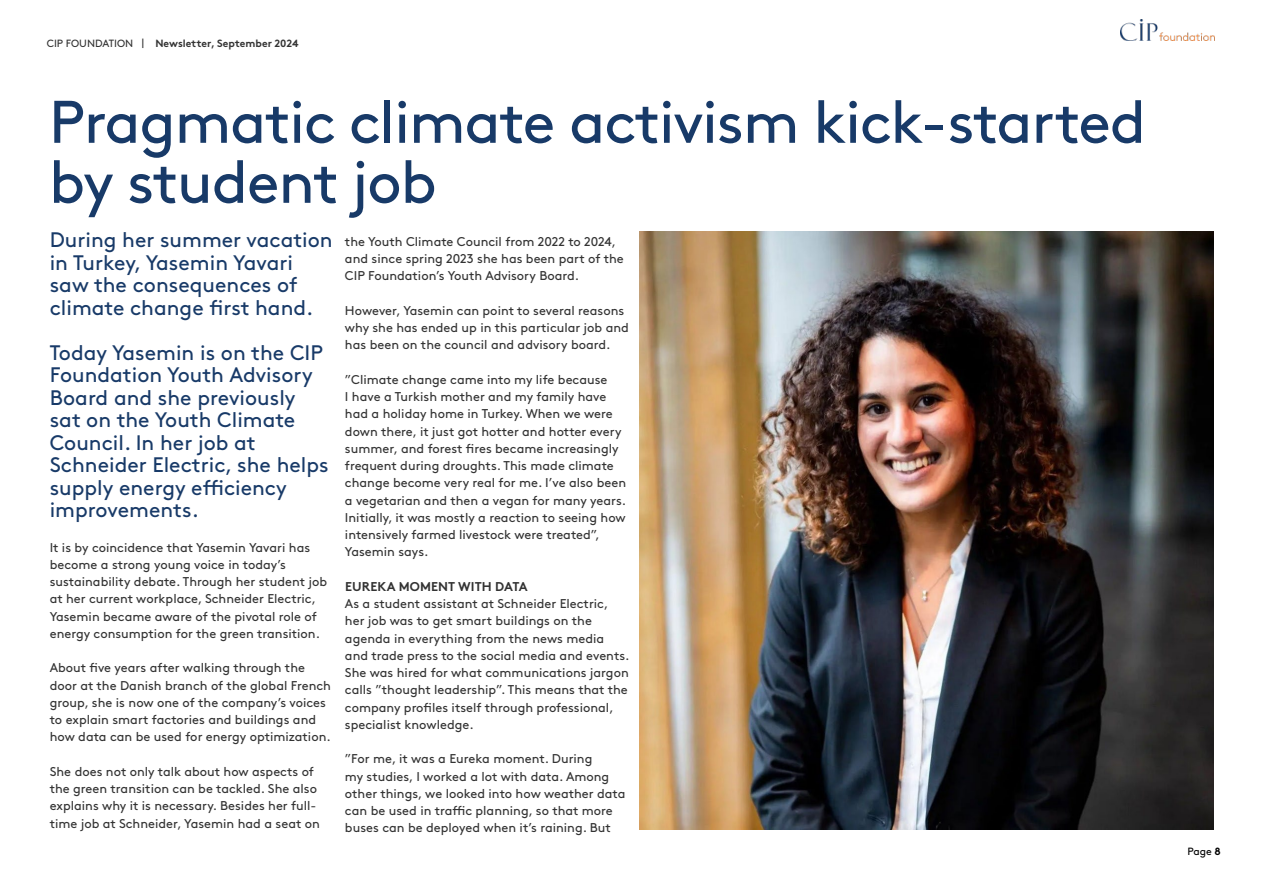
<style>
.page{position:relative;width:1263px;height:893px;background:#fff}
.page>*{position:absolute;margin:0;border:0;box-sizing:border-box;transform-origin:0 0}
.t1{font:60px/60px "Brown";letter-spacing:-.02em;color:#183a68}
.t2{font:21px/22.5px "Brown";color:#183a68}
.t3{font:12.75px/17.2px "Brown";color:#333}
.t4{font:700 12.75px "Brown";letter-spacing:.005em;color:#333}
.t5{font:700 10.5px "Brown";color:#333}
.t6{font:10.5px "Brown";color:#000}
.s1{font-weight:400}
.s2{font-weight:700}
</style>
<div class="page">
<img style="left:639px;top:231px;width:575px;height:598px">
<img style="left:1120px;top:20px;width:94px;height:21px">
<p class="t5" style="left:47px;top:35px;width:253px"><span class="s1">CIP FOUNDATION |</span> Newsletter, September 2024</p>
<h1 class="t1" style="left:49px;top:87px;width:1099px">Pragmatic climate activism kick-started by student job</h1>
<h2 class="t2" style="left:50px;top:227px;width:284px">During her summer vacation in Turkey, Yasemin Yavari saw the consequences of climate change first hand.</h2>
<h2 class="t2" style="left:50px;top:339px;width:281px">Today Yasemin is on the CIP<br>Foundation Youth Advisory<br>Board and she previously sat on the Youth Climate<br>Council. In her job at<br>Schneider Electric, she helps supply energy efficiency improvements.</h2>
<p class="t3" style="left:50px;top:537px;width:279px">It is by coincidence that Yasemin Yavari has become a strong young voice in today’s sustainability debate. Through her student job at her current workplace, Schneider Electric, Yasemin became aware of the pivotal role of energy consumption for the green transition.</p>
<p class="t3" style="left:50px;top:658px;width:283px">About five years after walking through the door at the Danish branch of the global French group, she is now one of the company’s voices to explain smart factories and buildings and how data can be used for energy optimization.</p>
<p class="t3" style="left:50px;top:762px;width:272px">She does not only talk about how aspects of the green transition can be tackled. She also explains why it is necessary. Besides her full&shy;time job at Schneider, Yasemin had a seat on</p>
<p class="t3" style="left:345px;top:232px;width:280px">the Youth Climate Council from 2022 to 2024, and since spring 2023 she has been part of the<br>CIP Foundation’s Youth Advisory Board.</p>
<p class="t3" style="left:345px;top:301px;width:285px">However, Yasemin can point to several reasons why she has ended up in this particular job and has been on the council and advisory board.</p>
<p class="t3" style="left:345px;top:370px;width:283px">”Climate change came into my life because<br>I have a Turkish mother and my family have had a holiday home in Turkey. When we were down there, it just got hotter and hotter every summer, and forest fires became increasingly frequent during droughts. This made climate change become very real for me. I’ve also been a vegetarian and then a vegan for many years.<br>Initially, it was mostly a reaction to seeing how intensively farmed livestock were treated”, Yasemin says.</p>
<p class="t4" style="left:345px;top:576px;width:184px">EUREKA MOMENT WITH DATA</p>
<p class="t3" style="left:345px;top:594px;width:286px">As a student assistant at Schneider Electric, her job was to get smart buildings on the agenda in everything from the news media and trade press to the social media and events.<br>She was hired for what communications jargon calls ”thought leadership”. This means that the company profiles itself through professional, specialist knowledge.</p>
<p class="t3" style="left:345px;top:749px;width:282px">”For me, it was a Eureka moment. During<br>my studies, I worked a lot with data. Among other things, we looked into how weather data can be used in traffic planning, so that more buses can be deployed when it’s raining. But</p>
<p class="t6" style="left:1187px;top:843px;width:35px">Page <span class="s2">8</span></p>
</div>
